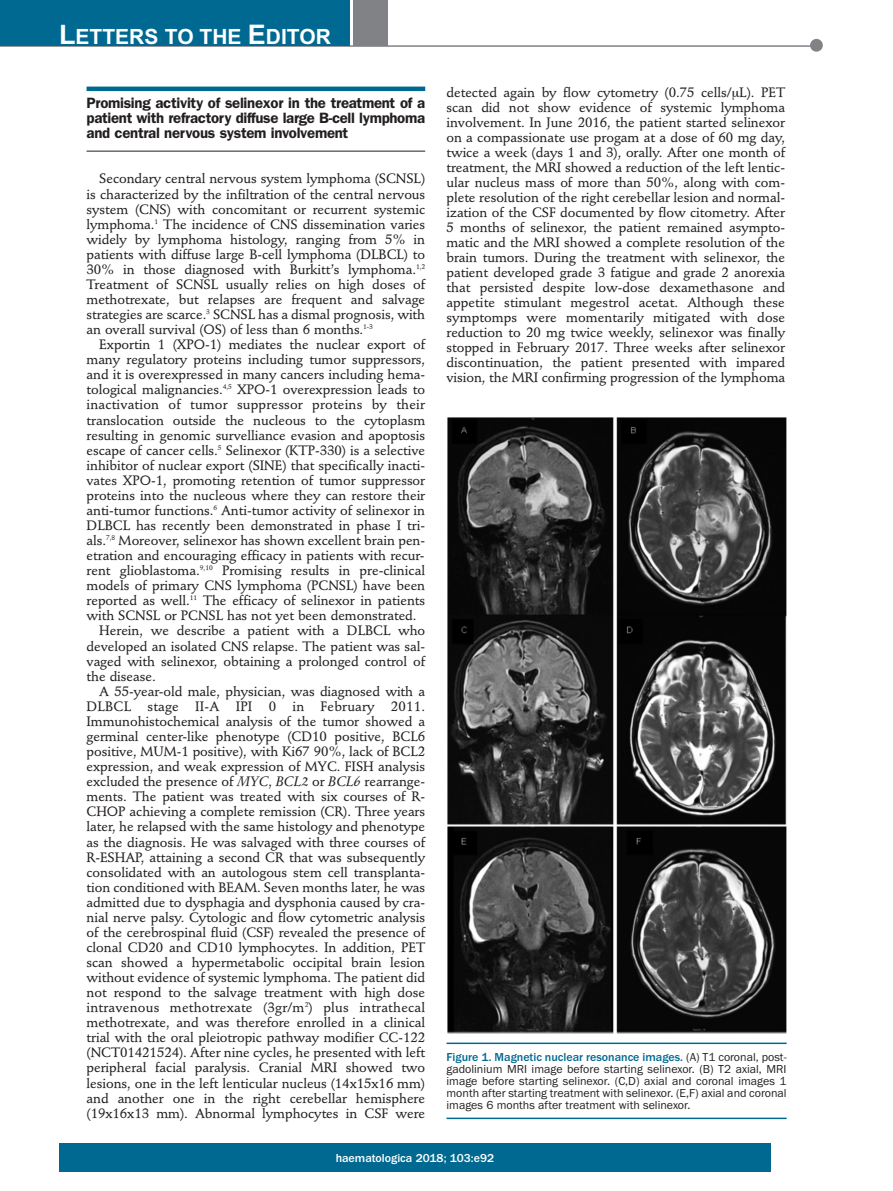
<style>
.page{position:relative;width:893px;height:1191px;background:#fff}
.page>*{position:absolute;margin:0;border:0;box-sizing:border-box;transform-origin:0 0}
.t1{font:700 21px "Arial";color:#fff}
.t2{font:600 15px/15px "Franklin Gothic";letter-spacing:-.02em;color:#231f20;text-align:justify}
.t3{font:500 13.5px/15px "Stempel Schneidler";letter-spacing:-.005em;color:#231f20;text-align:justify}
.t4{font:500 13.5px "Stempel Schneidler";letter-spacing:.015em;color:#231f20}
.t5{font:12px/12px "Franklin Gothic";color:#231f20;text-align:justify}
.t6{font:500 12px "Franklin Gothic";color:#fff}
.s1{font-size:27px}
.s2{font-family:"Stempel Schneidler Med";font-weight:400;font-style:italic}
.s3{font-weight:500;color:#006991}
</style>
<div class="page">
<hr style="left:87px;top:87px;width:338px;height:4px;background:#006991">
<hr style="left:87px;top:151px;width:338px;height:1px;background:#231f20">
<div style="left:59px;top:1143px;width:712px;height:28px;background:#006991"></div>
<hr style="left:0;top:45px;width:820px;height:2px;background:#808285">
<div style="left:810px;top:39px;width:13px;height:13px;background:#808285;border-radius:50%"></div>
<div style="left:354px;top:0;width:34px;height:45px;background:#808285"></div>
<div style="left:0;top:0;width:350px;height:45px;background:#006991"></div>
<img style="left:447px;top:418px;width:339px;height:615px">
<hr style="left:446px;top:1042px;width:341px;height:2px;background:#006991">
<hr style="left:446px;top:1117px;width:341px;height:2px;background:#006991">
<h1 class="t1" style="left:59px;top:25px;width:273px"><span class="s1">L</span>ETTERS TO THE <span class="s1">E</span>DITOR</h1>
<p class="t2" style="left:87px;top:97px;width:340px">Promising activity of selinexor in the treatment of a patient with refractory diffuse large B-cell lymphoma and central nervous system involvement</p>
<p class="t3" style="left:87px;top:173px;width:340px;text-indent:13px">Secondary central nervous system lymphoma (SCNSL) is characterized by the infiltration of the central nervous system (CNS) with concomitant or recurrent systemic lymphoma.<sup>1</sup> The incidence of CNS dissemination varies widely by lymphoma histology, ranging from 5% in patients with diffuse large B-cell lymphoma (DLBCL) to 30% in those diagnosed with Burkitt’s lymphoma.<sup>1,2<br></sup>Treatment of SCNSL usually relies on high doses of methotrexate, but relapses are frequent and salvage strategies are scarce.<sup>3</sup> SCNSL has a dismal prognosis, with an overall survival (OS) of less than 6 months.<sup>1-3</sup></p>
<p class="t3" style="left:99px;top:338px;width:327px">Exportin 1 (XPO-1) mediates the nuclear export of</p>
<p class="t3" style="left:87px;top:353px;width:340px">many regulatory proteins including tumor suppressors,</p>
<p class="t3" style="left:87px;top:368px;width:340px">and it is overexpressed in many cancers including hema-</p>
<p class="t3" style="left:87px;top:383px;width:340px">tological malignancies.<sup>4,5</sup> XPO-1 overexpression leads to</p>
<p class="t3" style="left:87px;top:398px;width:340px">inactivation of tumor suppressor proteins by their</p>
<p class="t3" style="left:87px;top:414px;width:340px">translocation outside the nucleous to the cytoplasm</p>
<p class="t3" style="left:87px;top:429px;width:340px">resulting in genomic survelliance evasion and apoptosis</p>
<p class="t3" style="left:87px;top:444px;width:340px">escape of cancer cells.<sup>5</sup> Selinexor (KTP-330) is a selective</p>
<p class="t3" style="left:87px;top:459px;width:340px">inhibitor of nuclear export (SINE) that specifically inacti-</p>
<p class="t3" style="left:87px;top:474px;width:340px">vates XPO-1, promoting retention of tumor suppressor</p>
<p class="t3" style="left:87px;top:489px;width:340px">proteins into the nucleous where they can restore their</p>
<p class="t3" style="left:87px;top:504px;width:340px">anti-tumor functions.<sup>6</sup> Anti-tumor activity of selinexor in</p>
<p class="t3" style="left:87px;top:519px;width:340px">DLBCL has recently been demonstrated in phase I tri-</p>
<p class="t3" style="left:87px;top:534px;width:340px">als.<sup>7,8</sup> Moreover, selinexor has shown excellent brain pen-</p>
<p class="t3" style="left:87px;top:549px;width:340px">etration and encouraging efficacy in patients with recur-</p>
<p class="t3" style="left:87px;top:564px;width:340px">rent glioblastoma.<sup>9,10</sup> Promising results in pre-clinical</p>
<p class="t3" style="left:87px;top:579px;width:340px">models of primary CNS lymphoma (PCNSL) have been</p>
<p class="t3" style="left:87px;top:594px;width:340px">reported as well.<sup>11</sup> The efficacy of selinexor in patients</p>
<p class="t3" style="left:87px;top:609px;width:332px">with SCNSL or PCNSL has not yet been demonstrated.</p>
<p class="t3" style="left:99px;top:624px;width:327px">Herein, we describe a patient with a DLBCL who</p>
<p class="t3" style="left:87px;top:640px;width:340px">developed an isolated CNS relapse. The patient was sal-</p>
<p class="t3" style="left:87px;top:655px;width:340px">vaged with selinexor, obtaining a prolonged control of</p>
<p class="t3" style="left:87px;top:670px;width:71px">the disease.</p>
<p class="t3" style="left:99px;top:685px;width:327px">A 55-year-old male, physician, was diagnosed with a</p>
<p class="t4" style="left:87px;top:700px;width:340px">DLBCL stage II-A IPI 0 in February 2011.</p>
<p class="t3" style="left:87px;top:715px;width:340px">Immunohistochemical analysis of the tumor showed a</p>
<p class="t3" style="left:87px;top:730px;width:340px">germinal center-like phenotype (CD10 positive, BCL6</p>
<p class="t3" style="left:87px;top:745px;width:340px">positive, MUM-1 positive), with Ki67 90%, lack of BCL2</p>
<p class="t3" style="left:87px;top:760px;width:340px">expression, and weak expression of MYC. FISH analysis</p>
<p class="t3" style="left:87px;top:775px;width:340px">excluded the presence of <span class="s2">MYC</span>, <span class="s2">BCL2</span> or <span class="s2">BCL6</span> rearrange-</p>
<p class="t3" style="left:87px;top:790px;width:340px">ments. The patient was treated with six courses of R-</p>
<p class="t3" style="left:87px;top:805px;width:340px">CHOP achieving a complete remission (CR). Three years</p>
<p class="t3" style="left:87px;top:820px;width:340px">later, he relapsed with the same histology and phenotype</p>
<p class="t3" style="left:87px;top:835px;width:340px">as the diagnosis. He was salvaged with three courses of</p>
<p class="t3" style="left:87px;top:850px;width:340px">R-ESHAP, attaining a second CR that was subsequently</p>
<p class="t3" style="left:87px;top:865px;width:340px">consolidated with an autologous stem cell transplanta-</p>
<p class="t3" style="left:87px;top:881px;width:340px">tion conditioned with BEAM. Seven months later, he was</p>
<p class="t3" style="left:87px;top:896px;width:340px">admitted due to dysphagia and dysphonia caused by cra-</p>
<p class="t3" style="left:87px;top:911px;width:340px">nial nerve palsy. Cytologic and flow cytometric analysis</p>
<p class="t3" style="left:87px;top:926px;width:340px">of the cerebrospinal fluid (CSF) revealed the presence of</p>
<p class="t3" style="left:87px;top:941px;width:340px">clonal CD20 and CD10 lymphocytes. In addition, PET</p>
<p class="t3" style="left:87px;top:956px;width:340px">scan showed a hypermetabolic occipital brain lesion</p>
<p class="t3" style="left:87px;top:971px;width:340px">without evidence of systemic lymphoma. The patient did</p>
<p class="t3" style="left:87px;top:986px;width:340px">not respond to the salvage treatment with high dose</p>
<p class="t4" style="left:87px;top:1002px;width:340px">intravenous methotrexate (3gr/m<sup>2</sup>) plus intrathecal</p>
<p class="t3" style="left:87px;top:1016px;width:340px">methotrexate, and was therefore enrolled in a clinical</p>
<p class="t3" style="left:87px;top:1031px;width:340px">trial with the oral pleiotropic pathway modifier CC-122</p>
<p class="t3" style="left:87px;top:1046px;width:340px">(NCT01421524). After nine cycles, he presented with left</p>
<p class="t3" style="left:87px;top:1061px;width:340px">peripheral facial paralysis. Cranial MRI showed two</p>
<p class="t3" style="left:87px;top:1076px;width:340px">lesions, one in the left lenticular nucleus (14x15x16 mm)</p>
<p class="t3" style="left:87px;top:1091px;width:340px">and another one in the right cerebellar hemisphere</p>
<p class="t3" style="left:87px;top:1106px;width:340px">(19x16x13 mm). Abnormal lymphocytes in CSF were</p>
<p class="t3" style="left:446px;top:86px;width:340px">detected again by flow cytometry (0.75 cells/ L). PET scan did not show evidence of systemic lymphoma involvement. In June 2016, the patient started selinexor on a compassionate use progam at a dose of 60 mg day, twice a week (days 1 and 3), orally. After one month of treatment, the MRI showed a reduction of the left lentic&shy;ular nucleus mass of more than 50%, along with com&shy;plete resolution of the right cerebellar lesion and normal&shy;ization of the CSF documented by flow citometry. After 5 months of selinexor, the patient remained asympto&shy;matic and the MRI showed a complete resolution of the brain tumors. During the treatment with selinexor, the patient developed grade 3 fatigue and grade 2 anorexia that persisted despite low-dose dexamethasone and appetite stimulant megestrol acetat. Although these symptomps were momentarily mitigated with dose reduction to 20 mg twice weekly, selinexor was finally stopped in February 2017. Three weeks after selinexor discontinuation, the patient presented with impared vision, the MRI confirming progression of the lymphoma</p>
<p class="t5" style="left:446px;top:1051px;width:342px"><span class="s3">Figure 1. Magnetic nuclear resonance images.</span> (A) T1 coronal, post&shy;gadolinium MRI image before starting selinexor. (B) T2 axial, MRI image before starting selinexor. (C,D) axial and coronal images 1 month after starting treatment with selinexor. (E,F) axial and coronal images 6 months after treatment with selinexor.</p>
<p class="t6" style="left:336px;top:1150px;width:160px">haematologica 2018; 103:e92</p>
</div>
